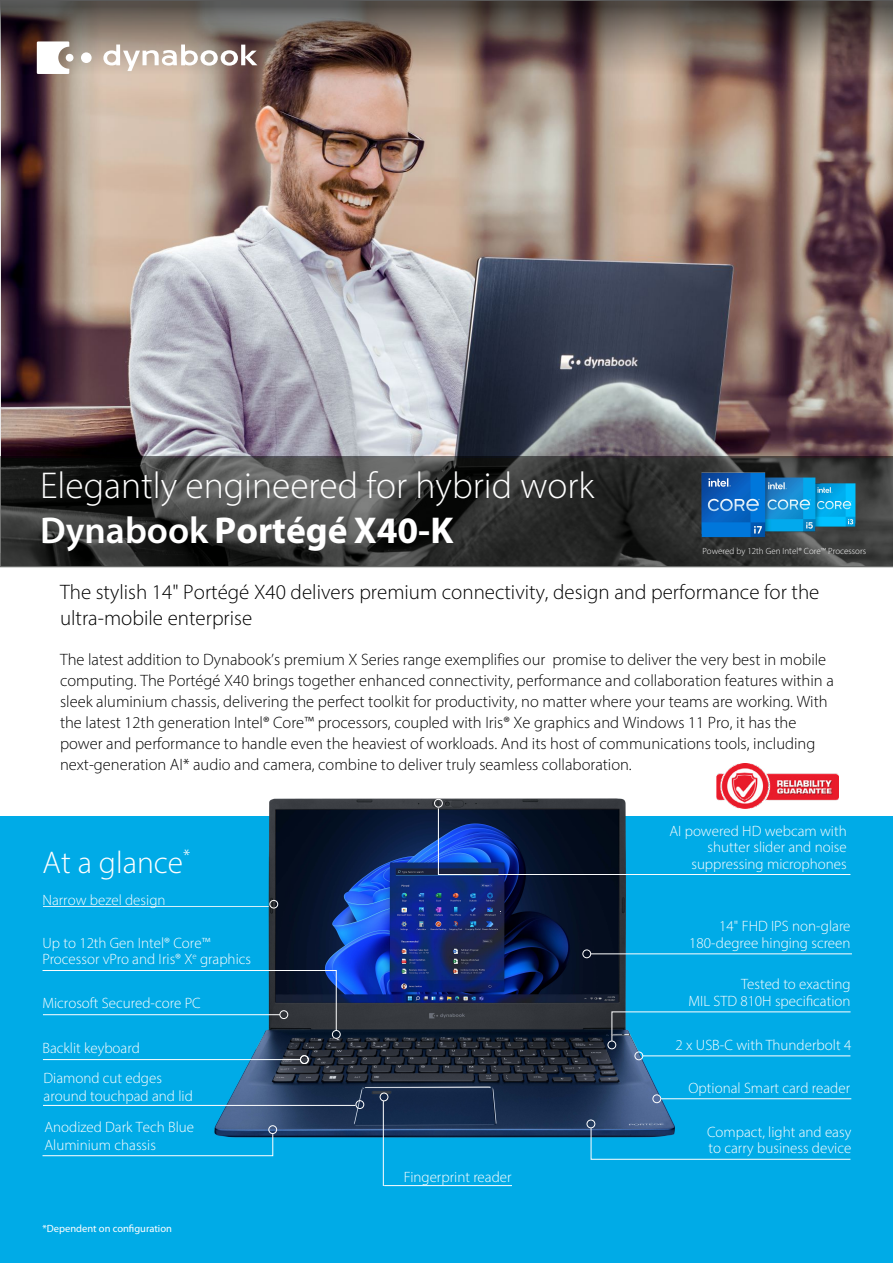
<style>
.page{position:relative;width:893px;height:1263px;background:#fff}
.page>*{position:absolute;margin:0;border:0;box-sizing:border-box;transform-origin:0 0}
.t1{font:300 37.5px/45px "Myriad Pro";color:#fff}
.t2{font:300 31.5px "Myriad Pro";color:#fff}
.t3{font:300 21px/26.7px "Myriad Pro";color:#000}
.t4{font:300 16.5px/21px "Myriad Pro";color:#000}
.t5{font:300 15px/16.5px "Myriad Pro";color:#fff}
.t6{font:10.5px "Myriad Pro";color:#fff}
.t7{font:300 9px "Myriad Pro";color:#fff}
.s1{font-weight:600}
.s2{font-weight:700}
</style>
<div class="page">
<div style="left:0;top:816px;width:893px;height:447px;background:#00abe7"></div>
<img style="left:144px;top:775px;width:598px;height:393px">
<img style="left:1px;top:80px;width:892px;height:377px">
<svg style="left:0;top:458px;width:893px;height:110px;background:#353635"></svg>
<svg style="left:0;top:0;width:893px;height:80px;background:#6f5e58"></svg>
<img style="left:717px;top:763px;width:121px;height:45px">
<svg style="left:42px;top:970px;width:295px;height:61px"></svg>
<div style="left:332px;top:1030px;width:9px;height:9px;border:1px solid #fff;border-radius:50%"></div>
<hr style="left:43px;top:1105px;width:312px;height:1px;background:#fff">
<svg style="left:611px;top:1011px;width:240px;height:31px"></svg>
<div style="left:608px;top:1041px;width:8px;height:8px;border:1px solid #fff;border-radius:50%"></div>
<svg style="left:438px;top:808px;width:413px;height:67px"></svg>
<div style="left:380px;top:1093px;width:8px;height:8px;border:1px solid #fff;border-radius:50%"></div>
<hr style="left:591px;top:953px;width:261px;height:1px;background:#fff">
<div style="left:582px;top:949px;width:9px;height:9px;border:1px solid #fff;border-radius:50%"></div>
<hr style="left:643px;top:1055px;width:207px;height:1px;background:#fff">
<div style="left:635px;top:1051px;width:8px;height:9px;border:1px solid #fff;border-radius:50%"></div>
<div style="left:434px;top:799px;width:9px;height:8px;border:1px solid #fff;border-radius:50%"></div>
<hr style="left:43px;top:1014px;width:237px;height:1px;background:#fff">
<div style="left:280px;top:1010px;width:8px;height:9px;border:1px solid #fff;border-radius:50%"></div>
<svg style="left:42px;top:1133px;width:232px;height:23px"></svg>
<div style="left:268px;top:1125px;width:9px;height:9px;border:1px solid #fff;border-radius:50%"></div>
<svg style="left:590px;top:1127px;width:261px;height:33px"></svg>
<div style="left:587px;top:1119px;width:8px;height:9px;border:1px solid #fff;border-radius:50%"></div>
<hr style="left:661px;top:1098px;width:190px;height:1px;background:#fff">
<div style="left:652px;top:1094px;width:9px;height:9px;border:1px solid #fff;border-radius:50%"></div>
<svg style="left:37px;top:41px;width:32px;height:33px"></svg>
<div style="left:66px;top:54px;width:8px;height:8px;background:#fff;border-radius:50%"></div>
<div style="left:81px;top:52px;width:11px;height:11px;background:#fff;border-radius:50%"></div>
<svg style="left:103px;top:45px;width:154px;height:26px"></svg>
<div style="left:269px;top:900px;width:9px;height:8px;border:1px solid #fff;border-radius:50%"></div>
<hr style="left:43px;top:906px;width:226px;height:1px;background:#fff">
<hr style="left:43px;top:1059px;width:258px;height:1px;background:#fff">
<div style="left:300px;top:1055px;width:9px;height:9px;border:1px solid #fff;border-radius:50%"></div>
<div style="left:356px;top:1100px;width:8px;height:9px;border:1px solid #fff;border-radius:50%"></div>
<hr style="left:384px;top:1185px;width:127px;height:1px;background:#fff">
<hr style="left:383px;top:1101px;width:1px;height:85px;background:#fff">
<img style="left:699px;top:471px;width:158px;height:68px">
<h1 class="t1" style="left:40px;top:462px;width:556px">Elegantly engineered for hybrid work<br><span class="s1">Dynabook</span> <span class="s2">Portégé X40-K</span></h1>
<p class="t7" style="left:702px;top:546px;width:165px">Powered by 12th Gen Intel® Core™ Processors</p>
<p class="t3" style="left:60px;top:578px;width:761px">The stylish 14" Portégé X40 delivers premium connectivity, design and performance for the ultra-mobile enterprise</p>
<p class="t4" style="left:60px;top:649px;width:775px">The latest addition to Dynabook’s premium X Series range exemplifies our promise to deliver the very best in mobile computing. The Portégé X40 brings together enhanced connectivity, performance and collaboration features within a sleek aluminium chassis, delivering the perfect toolkit for productivity, no matter where your teams are working. With the latest 12th generation Intel® Core™ processors, coupled with Iris® Xe graphics and Windows 11 Pro, it has the power and performance to handle even the heaviest of workloads. And its host of communications tools, including next-generation AI* audio and camera, combine to deliver truly seamless collaboration.</p>
<h2 class="t2" style="left:43px;top:843px;width:149px">At a glance<sup>*</sup></h2>
<p class="t5" style="left:42px;top:891px;width:125px">Narrow bezel design</p>
<p class="t5" style="left:42px;top:934px;width:210px">Up to 12th Gen Intel® Core™<br>Processor vPro and Iris® X<sup>e</sup> graphics</p>
<p class="t5" style="left:42px;top:995px;width:160px">Microsoft Secured-core PC</p>
<p class="t5" style="left:42px;top:1040px;width:99px">Backlit keyboard</p>
<p class="t5" style="left:44px;top:1068px;width:151px;line-height:18px">Diamond cut edges around touchpad and lid</p>
<p class="t5" style="left:44px;top:1118px;width:151px;line-height:18px">Anodized Dark Tech Blue<br>Aluminium chassis</p>
<p class="t6" style="left:43px;top:1222px;width:131px">*Dependent on configuration</p>
<p class="t5" style="left:404px;top:1168px;width:109px">Fingerprint reader</p>
<p class="t5" style="left:669px;top:822px;width:179px;text-align:right">AI powered HD webcam with shutter slider and noise suppressing microphones</p>
<p class="t5" style="left:689px;top:918px;width:163px;text-align:right">14" FHD IPS non-glare<br>180-degree hinging screen</p>
<p class="t5" style="left:689px;top:975px;width:163px;text-align:right">Tested to exacting<br>MIL STD 810H specification</p>
<p class="t5" style="left:676px;top:1036px;width:177px">2 x USB-C with Thunderbolt 4</p>
<p class="t5" style="left:689px;top:1079px;width:163px">Optional Smart card reader</p>
<p class="t5" style="left:707px;top:1123px;width:146px">Compact, light and easy to carry business device</p>
</div>
